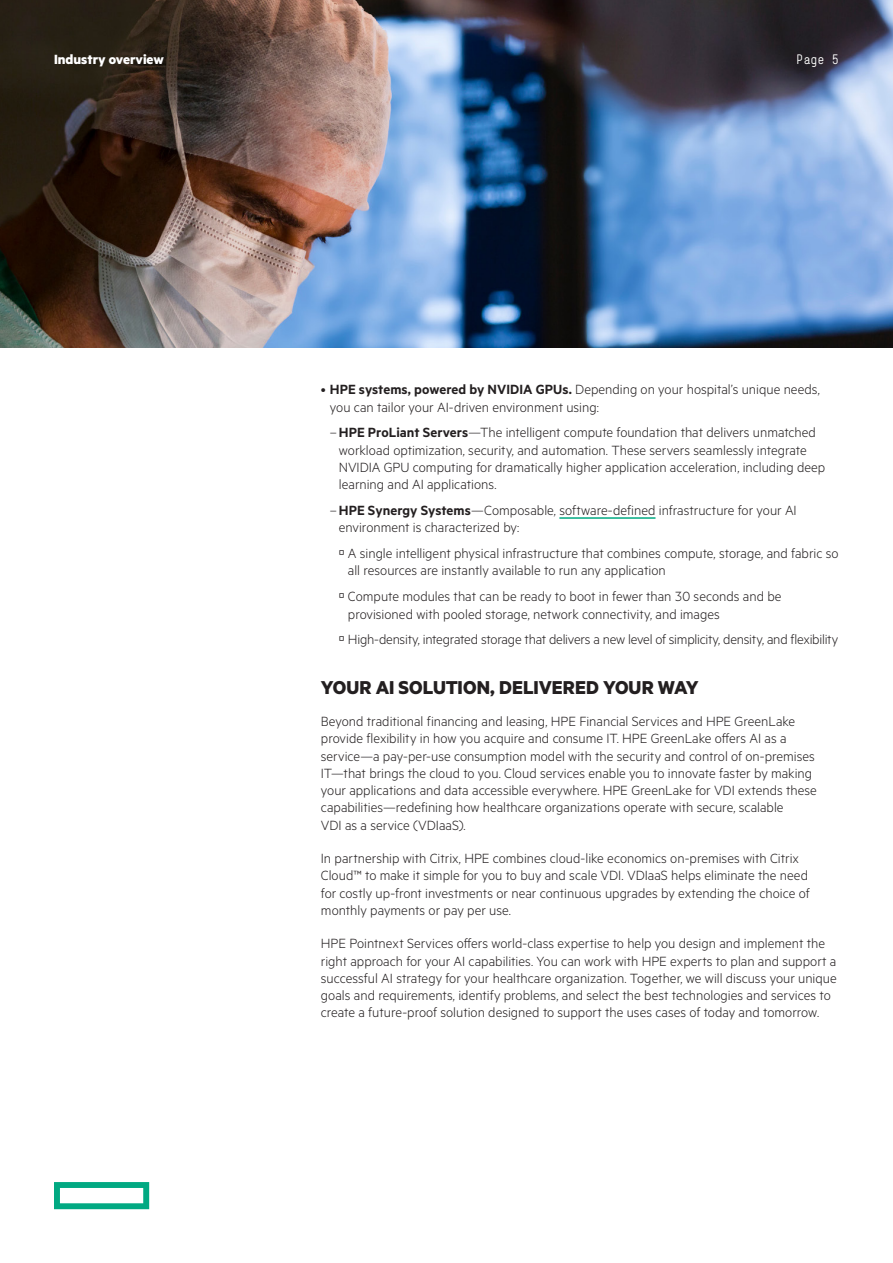
<style>
.page{position:relative;width:893px;height:1263px;background:#fff}
.page>*{position:absolute;margin:0;border:0;box-sizing:border-box;transform-origin:0 0}
.Body_subheadline_Met{font:700 21px "Metric HPE";color:#231f20}
.Body_text_MetricHPE{font:300 15px/17.2px "Metric HPE";color:#231f20}
.t1{font:700 15px "Metric HPE";color:#fff}
.Page_number_HPE_Simp{font:13.5px "HPE Simple";color:#fff}
.s1{font-weight:600}
</style>
<div class="page">
<hr style="left:559px;top:517px;width:96px;height:2px;background:#01a982">
<img style="left:0;top:0;width:893px;height:347px">
<svg style="left:54px;top:1182px;width:95px;height:27px"></svg>
<p class="t1" style="left:54px;top:50px;width:111px">Industry overview</p>
<p class="Page_number_HPE_Simp" style="left:796px;top:52px;width:44px">Page 5</p>
<p class="Body_text_MetricHPE" style="left:330px;top:380px;width:491px;text-indent:-9px">• <span class="s1">HPE systems, powered by NVIDIA GPUs.</span> Depending on your hospital’s unique needs, you can tailor your AI-driven environment using:</p>
<p class="Body_text_MetricHPE" style="left:339px;top:423px;width:488px;text-indent:-9px">–<span class="s1">HPE ProLiant Servers</span>—The intelligent compute foundation that delivers unmatched workload optimization, security, and automation. These servers seamlessly integrate NVIDIA GPU computing for dramatically higher application acceleration, including deep learning and AI applications.</p>
<p class="Body_text_MetricHPE" style="left:339px;top:501px;width:459px;text-indent:-9px">–<span class="s1">HPE Synergy Systems</span>—Composable, software-defined infrastructure for your AI environment is characterized by:</p>
<p class="Body_text_MetricHPE" style="left:348px;top:544px;width:492px;text-indent:-9px">→ A single intelligent physical infrastructure that combines compute, storage, and fabric so all resources are instantly available to run any application</p>
<p class="Body_text_MetricHPE" style="left:348px;top:587px;width:435px;text-indent:-9px">→ Compute modules that can be ready to boot in fewer than 30 seconds and be provisioned with pooled storage, network connectivity, and images</p>
<p class="Body_text_MetricHPE" style="left:339px;top:630px;width:501px">→ High-density, integrated storage that delivers a new level of simplicity, density, and flexibility</p>
<p class="Body_subheadline_Met" style="left:321px;top:674px;width:379px">YOUR AI SOLUTION, DELIVERED YOUR WAY</p>
<p class="Body_text_MetricHPE" style="left:321px;top:712px;width:498px">Beyond traditional financing and leasing, HPE Financial Services and HPE GreenLake provide flexibility in how you acquire and consume IT. HPE GreenLake offers AI as a service—a pay-per-use consumption model with the security and control of on-premises IT—that brings the cloud to you. Cloud services enable you to innovate faster by making your applications and data accessible everywhere. HPE GreenLake for VDI extends these capabilities—redefining how healthcare organizations operate with secure, scalable<br>VDI as a service (VDIaaS).</p>
<p class="Body_text_MetricHPE" style="left:321px;top:849px;width:490px">In partnership with Citrix, HPE combines cloud-like economics on-premises with Citrix Cloud™ to make it simple for you to buy and scale VDI. VDIaaS helps eliminate the need for costly up-front investments or near continuous upgrades by extending the choice of monthly payments or pay per use.</p>
<p class="Body_text_MetricHPE" style="left:321px;top:934px;width:517px">HPE Pointnext Services offers world-class expertise to help you design and implement the right approach for your AI capabilities. You can work with HPE experts to plan and support a successful AI strategy for your healthcare organization. Together, we will discuss your unique goals and requirements, identify problems, and select the best technologies and services to create a future-proof solution designed to support the uses cases of today and tomorrow.</p>
</div>
